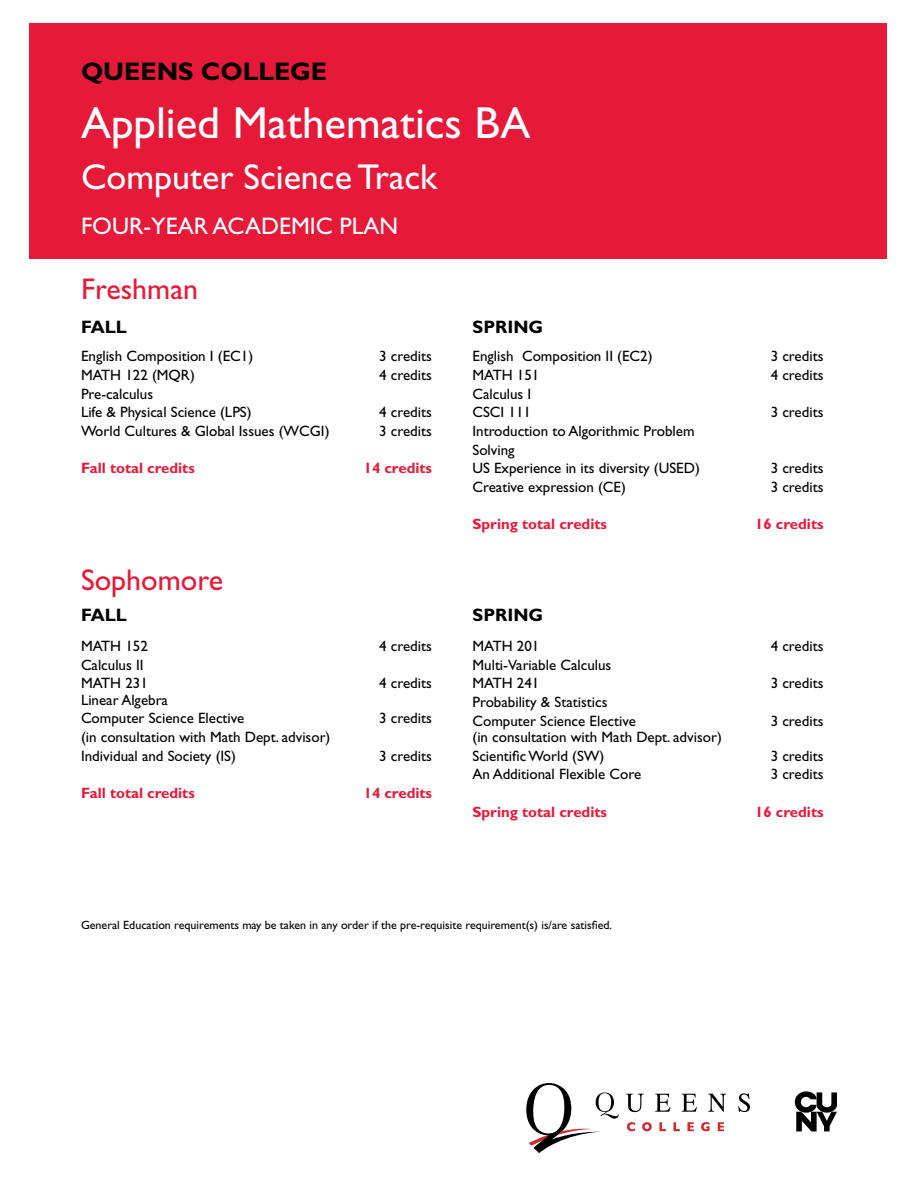
<style>
.page{position:relative;width:918px;height:1188px;background:#fff}
.page>*{position:absolute;margin:0;border:0;box-sizing:border-box;transform-origin:0 0}
.t1{font:45px "Gill Sans Std";color:#fff}
.t2{font:36px "Gill Sans Std";color:#fff}
.t3{font:30px "Gill Sans Std";color:#e71939}
.t4{font:700 25.5px "Gill Sans Std";color:#000}
.t5{font:24px "Gill Sans Std";color:#fff}
.t6{font:700 18px "Gill Sans Std";color:#000}
.t7{font:15px/18.6px "Gill Sans Std";color:#000}
.t8{font:700 15px "Gill Sans Std";color:#e71939}
.t9{font:12px "Gill Sans Std";color:#000}
</style>
<div class="page">
<div style="left:29px;top:24px;width:858px;height:235px;background:#e71939"></div>
<svg style="left:627px;top:1122px;width:8px;height:9px"></svg>
<svg style="left:642px;top:1122px;width:10px;height:9px"></svg>
<svg style="left:659px;top:1122px;width:7px;height:9px"></svg>
<svg style="left:673px;top:1122px;width:7px;height:9px"></svg>
<svg style="left:687px;top:1122px;width:7px;height:9px"></svg>
<svg style="left:701px;top:1122px;width:9px;height:9px"></svg>
<svg style="left:718px;top:1122px;width:6px;height:9px"></svg>
<svg style="left:626px;top:1094px;width:18px;height:18px"></svg>
<svg style="left:655px;top:1094px;width:15px;height:18px"></svg>
<svg style="left:682px;top:1094px;width:15px;height:18px"></svg>
<svg style="left:708px;top:1094px;width:18px;height:18px"></svg>
<svg style="left:738px;top:1093px;width:12px;height:19px"></svg>
<svg style="left:526px;top:1083px;width:93px;height:70px"></svg>
<svg style="left:795px;top:1091px;width:42px;height:40px"></svg>
<h3 class="t4" style="left:81px;top:57px;width:248px">QUEENS COLLEGE</h3>
<h1 class="t1" style="left:81px;top:97px;width:451px">Applied Mathematics BA</h1>
<h2 class="t2" style="left:81px;top:156px;width:358px">Computer Science Track</h2>
<h3 class="t5" style="left:81px;top:212px;width:319px">FOUR-YEAR ACADEMIC PLAN</h3>
<h3 class="t3" style="left:81px;top:272px;width:119px">Freshman</h3>
<p class="t6" style="left:81px;top:316px;width:47px">FALL</p>
<p class="t6" style="left:472px;top:316px;width:72px">SPRING</p>
<p class="t7" style="left:81px;top:347px;width:174px">English Composition I (EC1)</p>
<p class="t7" style="left:379px;top:347px;width:54px">3 credits</p>
<p class="t7" style="left:81px;top:366px;width:115px">MATH 122 (MQR)</p>
<p class="t7" style="left:379px;top:366px;width:54px">4 credits</p>
<p class="t7" style="left:81px;top:384px;width:172px">Pre-calculus<br>Life &amp; Physical Science (LPS)</p>
<p class="t7" style="left:379px;top:403px;width:54px">4 credits</p>
<p class="t7" style="left:81px;top:422px;width:250px">World Cultures &amp; Global Issues (WCGI)</p>
<p class="t7" style="left:379px;top:422px;width:54px">3 credits</p>
<p class="t8" style="left:81px;top:459px;width:115px">Fall total credits</p>
<p class="t8" style="left:364px;top:459px;width:70px">14 credits</p>
<p class="t7" style="left:472px;top:347px;width:182px">English Composition II (EC2)</p>
<p class="t7" style="left:771px;top:347px;width:54px">3 credits</p>
<p class="t7" style="left:473px;top:366px;width:68px">MATH 151</p>
<p class="t7" style="left:771px;top:366px;width:54px">4 credits</p>
<p class="t7" style="left:473px;top:384px;width:60px">Calculus I<br>CSCI 111</p>
<p class="t7" style="left:771px;top:403px;width:54px">3 credits</p>
<p class="t7" style="left:473px;top:422px;width:229px">Introduction to Algorithmic Problem<br>Solving<br>US Experience in its diversity (USED)</p>
<p class="t7" style="left:771px;top:459px;width:54px">3 credits</p>
<p class="t7" style="left:473px;top:478px;width:155px">Creative expression (CE)</p>
<p class="t7" style="left:771px;top:478px;width:54px">3 credits</p>
<p class="t8" style="left:473px;top:515px;width:136px">Spring total credits</p>
<p class="t8" style="left:755px;top:515px;width:70px">16 credits</p>
<h3 class="t3" style="left:81px;top:563px;width:144px">Sophomore</h3>
<p class="t6" style="left:81px;top:604px;width:47px">FALL</p>
<p class="t6" style="left:472px;top:604px;width:72px">SPRING</p>
<p class="t7" style="left:81px;top:637px;width:68px">MATH 152</p>
<p class="t7" style="left:379px;top:637px;width:54px">4 credits</p>
<p class="t7" style="left:81px;top:655px;width:68px">Calculus II<br>MATH 231</p>
<p class="t7" style="left:379px;top:674px;width:54px">4 credits</p>
<p class="t7" style="left:473px;top:637px;width:68px">MATH 201</p>
<p class="t7" style="left:771px;top:637px;width:54px">4 credits</p>
<p class="t7" style="left:473px;top:655px;width:140px">Multi-Variable Calculus<br>MATH 241</p>
<p class="t7" style="left:771px;top:674px;width:54px">3 credits</p>
<p class="t7" style="left:81px;top:690px;width:165px">Linear Algebra<br>Computer Science Elective</p>
<p class="t7" style="left:379px;top:709px;width:54px">3 credits</p>
<p class="t7" style="left:473px;top:693px;width:165px">Probability &amp; Statistics<br>Computer Science Elective</p>
<p class="t7" style="left:771px;top:711px;width:54px">3 credits</p>
<p class="t7" style="left:81px;top:728px;width:251px">(in consultation with Math Dept. advisor)<br>Individual and Society (IS)</p>
<p class="t7" style="left:379px;top:746px;width:54px">3 credits</p>
<p class="t7" style="left:473px;top:728px;width:251px">(in consultation with Math Dept. advisor)<br>Scientific World (SW)</p>
<p class="t7" style="left:771px;top:746px;width:54px">3 credits</p>
<p class="t8" style="left:81px;top:784px;width:115px">Fall total credits</p>
<p class="t8" style="left:364px;top:784px;width:70px">14 credits</p>
<p class="t7" style="left:473px;top:765px;width:170px">An Additional Flexible Core</p>
<p class="t7" style="left:771px;top:765px;width:54px">3 credits</p>
<p class="t8" style="left:473px;top:803px;width:136px">Spring total credits</p>
<p class="t8" style="left:755px;top:803px;width:70px">16 credits</p>
<p class="t9" style="left:81px;top:918px;width:533px">General Education requirements may be taken in any order if the pre-requisite requirement(s) is/are satisfied.</p>
</div>
